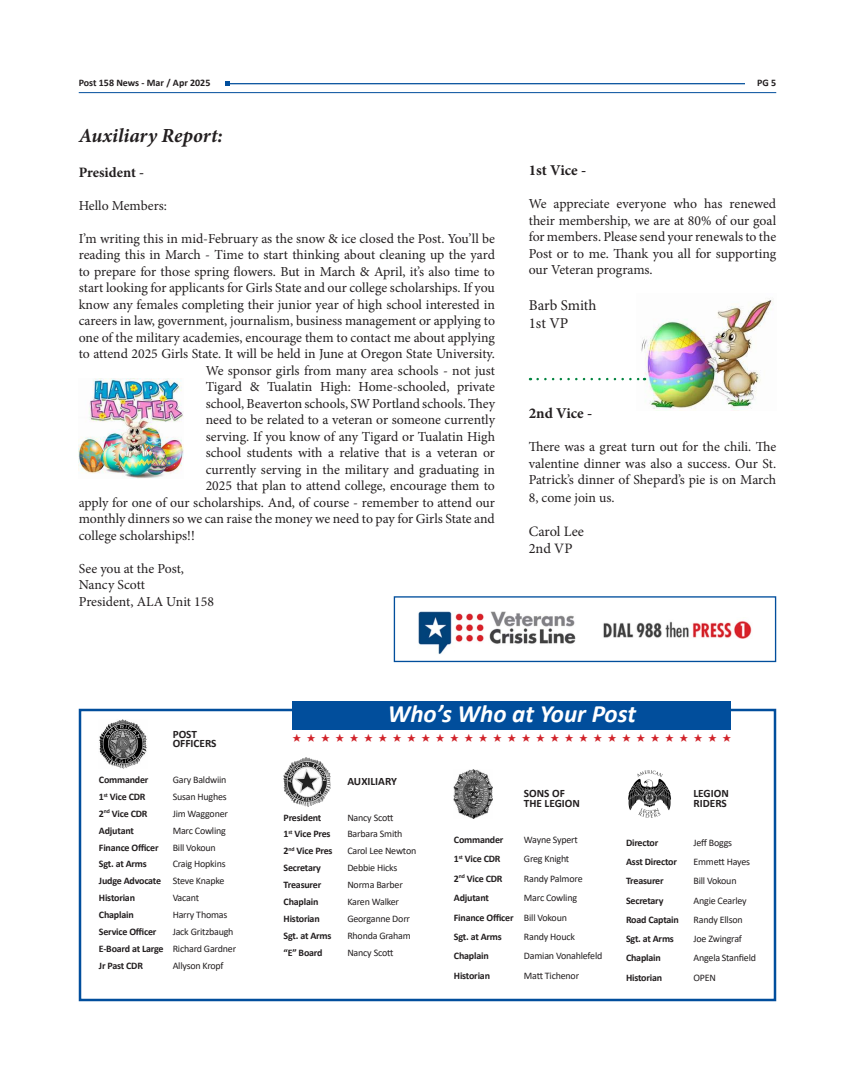
<style>
.page{position:relative;width:855px;height:1080px;background:#fff}
.page>*{position:absolute;margin:0;border:0;box-sizing:border-box;transform-origin:0 0}
.t1{font:italic 700 25px "Calibri";color:#fff}
.t2{font:italic 700 20px "Minion Pro";color:#231f20}
.t3{font:700 15px "Minion Pro";color:#231f20}
.t4{font:15px "Minion Pro";color:#231f20}
.t5{font:14.38px "Minion Pro";color:#231f20}
.t6{font:700 14.38px "Minion Pro";letter-spacing:-.005em;color:#231f20}
.t7{font:13.75px/16.5px "Minion Pro";letter-spacing:-.005em;color:#231f20;text-align:justify}
.t8{font:700 11.25px/10.6px "Calibri";color:#231f20}
.t9{font:700 10px "Calibri";letter-spacing:-.02em;color:#231f20}
.t10{font:10px "Calibri";letter-spacing:-.02em;color:#231f20}
.t11{font:10px "Zapf Dingbats IT Cby BT";color:#d1232a}
.t12{font:700 10px "Calibri";color:#231f20}
.s1{font-weight:400}
</style>
<div class="page">
<hr style="left:228px;top:83px;width:517px;height:1px;background:#014e9c">
<svg style="left:225px;top:81px;width:5px;height:5px"></svg>
<hr style="left:79px;top:92px;width:697px;height:1px;background:#014e9c">
<div style="left:79px;top:709px;width:697px;height:292px;border:2px solid #014e9c"></div>
<img style="left:99px;top:720px;width:48px;height:48px">
<img style="left:284px;top:758px;width:47px;height:48px">
<img style="left:454px;top:770px;width:38px;height:48px">
<img style="left:628px;top:770px;width:43px;height:48px">
<div style="left:292px;top:701px;width:439px;height:29px;background:#014e9c"></div>
<div style="left:394px;top:596px;width:382px;height:66px;border:1px solid #014e9c"></div>
<img style="left:418px;top:611px;width:158px;height:44px">
<img style="left:603px;top:621px;width:149px;height:17px">
<img style="left:637px;top:300px;width:137px;height:111px">
<img style="left:79px;top:378px;width:104px;height:100px">
<svg style="left:538px;top:378px;width:107px;height:2px"></svg>
<p class="t12" style="left:79px;top:76px;width:133px">Post 158 News - Mar / Apr 2025</p>
<p class="t9" style="left:757px;top:76px;width:21px">PG 5</p>
<p class="t2" style="left:79px;top:122px;width:145px">Auxiliary Report:</p>
<p class="t6" style="left:79px;top:162px;width:67px">President -</p>
<p class="t7" style="left:79px;top:197px;width:90px">Hello Members:</p>
<p class="t7" style="left:79px;top:230px;width:418px">I’m writing this in mid-February as the snow &amp; ice closed the Post. You’ll be</p>
<p class="t7" style="left:79px;top:247px;width:418px">reading this in March - Time to start thinking about cleaning up the yard</p>
<p class="t7" style="left:79px;top:263px;width:418px">to prepare for those spring flowers. But in March &amp; April, it’s also time to</p>
<p class="t7" style="left:79px;top:280px;width:418px">start looking for applicants for Girls State and our college scholarships. If you</p>
<p class="t7" style="left:79px;top:296px;width:418px">know any females completing their junior year of high school interested in</p>
<p class="t7" style="left:79px;top:313px;width:418px">careers in law, government, journalism, business management or applying to</p>
<p class="t7" style="left:79px;top:329px;width:418px">one of the military academies, encourage them to contact me about applying</p>
<p class="t7" style="left:79px;top:346px;width:418px">to attend 2025 Girls State. It will be held in June at Oregon State University.</p>
<p class="t7" style="left:206px;top:362px;width:291px">We sponsor girls from many area schools - not just</p>
<p class="t7" style="left:206px;top:379px;width:291px">Tigard &amp; Tualatin High: Home-schooled, private</p>
<p class="t7" style="left:206px;top:395px;width:291px">school, Beaverton schools, SW Portland schools. They</p>
<p class="t7" style="left:206px;top:412px;width:291px">need to be related to a veteran or someone currently</p>
<p class="t7" style="left:206px;top:428px;width:291px">serving. If you know of any Tigard or Tualatin High</p>
<p class="t7" style="left:206px;top:445px;width:291px">school students with a relative that is a veteran or</p>
<p class="t7" style="left:206px;top:461px;width:291px">currently serving in the military and graduating in</p>
<p class="t7" style="left:206px;top:478px;width:291px">2025 that plan to attend college, encourage them to</p>
<p class="t7" style="left:79px;top:494px;width:418px">apply for one of our scholarships. And, of course - remember to attend our</p>
<p class="t7" style="left:79px;top:511px;width:418px">monthly dinners so we can raise the money we need to pay for Girls State and</p>
<p class="t7" style="left:79px;top:527px;width:118px">college scholarships!!</p>
<p class="t7" style="left:79px;top:560px;width:107px">See you at the Post,</p>
<p class="t7" style="left:79px;top:577px;width:68px">Nancy Scott</p>
<p class="t7" style="left:79px;top:593px;width:137px">President, ALA Unit 158</p>
<p class="t3" style="left:529px;top:159px;width:59px">1st Vice -</p>
<p class="t7" style="left:529px;top:196px;width:249px">We appreciate everyone who has renewed their membership, we are at 80% of our goal for members. Please send your renewals to the Post or to me. Thank you all for supporting our Veteran programs.</p>
<p class="t4" style="left:529px;top:295px;width:69px">Barb Smith</p>
<p class="t4" style="left:529px;top:313px;width:41px">1st VP</p>
<p class="t3" style="left:529px;top:402px;width:65px">2nd Vice -</p>
<p class="t7" style="left:529px;top:439px;width:249px">There was a great turn out for the chili. The valentine dinner was also a success. Our St.<br>Patrick’s dinner of Shepard’s pie is on March 8, come join us.</p>
<p class="t5" style="left:529px;top:522px;width:57px">Carol Lee</p>
<p class="t5" style="left:529px;top:539px;width:45px">2nd VP</p>
<p class="t8" style="left:173px;top:729px;width:26px">POST</p>
<p class="t8" style="left:173px;top:738px;width:45px">OFFICERS</p>
<p class="t9" style="left:99px;top:773px;width:51px">Commander</p>
<p class="t10" style="left:173px;top:773px;width:55px">Gary Baldwiin</p>
<p class="t9" style="left:99px;top:790px;width:48px">1<sup>st</sup> Vice CDR</p>
<p class="t10" style="left:173px;top:790px;width:56px">Susan Hughes</p>
<p class="t9" style="left:99px;top:806px;width:50px">2<sup>nd</sup> Vice CDR</p>
<p class="t10" style="left:173px;top:807px;width:57px">Jim Waggoner</p>
<p class="t9" style="left:99px;top:823px;width:36px">Adjutant</p>
<p class="t10" style="left:173px;top:823px;width:55px">Marc Cowling</p>
<p class="t9" style="left:99px;top:840px;width:61px">Finance Officer</p>
<p class="t10" style="left:173px;top:840px;width:45px">Bill Vokoun</p>
<p class="t9" style="left:99px;top:857px;width:49px">Sgt. at Arms</p>
<p class="t10" style="left:173px;top:857px;width:55px">Craig Hopkins</p>
<p class="t9" style="left:99px;top:874px;width:127px">Judge Advocate <span class="s1">Steve Knapke</span></p>
<p class="t9" style="left:99px;top:891px;width:38px">Historian</p>
<p class="t10" style="left:173px;top:891px;width:28px">Vacant</p>
<p class="t9" style="left:99px;top:908px;width:36px">Chaplain</p>
<p class="t10" style="left:173px;top:908px;width:56px">Harry Thomas</p>
<p class="t9" style="left:99px;top:925px;width:59px">Service Officer</p>
<p class="t10" style="left:173px;top:925px;width:62px">Jack Gritzbaugh</p>
<p class="t9" style="left:99px;top:941px;width:139px">E-Board at Large <span class="s1">Richard Gardner</span></p>
<p class="t9" style="left:99px;top:958px;width:46px">Jr Past CDR</p>
<p class="t10" style="left:173px;top:958px;width:52px">Allyson Kropf</p>
<p class="t1" style="left:388px;top:696px;width:250px">Who’s Who at Your Post</p>
<p class="t11" style="left:292px;top:733px;width:440px">★★★★★★★★★★★★★★★★★★★★★★★★★★★★★★★</p>
<p class="t8" style="left:347px;top:776px;width:51px">AUXILIARY</p>
<p class="t9" style="left:284px;top:810px;width:39px">President</p>
<p class="t10" style="left:347px;top:810px;width:48px">Nancy Scott</p>
<p class="t9" style="left:284px;top:827px;width:48px">1<sup>st</sup> Vice Pres</p>
<p class="t10" style="left:347px;top:827px;width:57px">Barbara Smith</p>
<p class="t9" style="left:284px;top:844px;width:50px">2<sup>nd</sup> Vice Pres</p>
<p class="t10" style="left:347px;top:844px;width:70px">Carol Lee Newton</p>
<p class="t9" style="left:284px;top:861px;width:39px">Secretary</p>
<p class="t10" style="left:347px;top:861px;width:52px">Debbie Hicks</p>
<p class="t9" style="left:284px;top:878px;width:39px">Treasurer</p>
<p class="t10" style="left:347px;top:878px;width:57px">Norma Barber</p>
<p class="t9" style="left:284px;top:895px;width:36px">Chaplain</p>
<p class="t10" style="left:347px;top:895px;width:53px">Karen Walker</p>
<p class="t9" style="left:284px;top:911px;width:38px">Historian</p>
<p class="t10" style="left:347px;top:912px;width:64px">Georganne Dorr</p>
<p class="t9" style="left:284px;top:928px;width:49px">Sgt. at Arms</p>
<p class="t10" style="left:347px;top:928px;width:65px">Rhonda Graham</p>
<p class="t9" style="left:284px;top:945px;width:40px">“E” Board</p>
<p class="t10" style="left:347px;top:945px;width:48px">Nancy Scott</p>
<p class="t8" style="left:524px;top:788px;width:42px">SONS OF</p>
<p class="t8" style="left:524px;top:798px;width:57px">THE LEGION</p>
<p class="t9" style="left:454px;top:833px;width:51px">Commander</p>
<p class="t10" style="left:524px;top:833px;width:56px">Wayne Sypert</p>
<p class="t9" style="left:454px;top:852px;width:48px">1<sup>st</sup> Vice CDR</p>
<p class="t10" style="left:524px;top:852px;width:47px">Greg Knight</p>
<p class="t9" style="left:454px;top:871px;width:50px">2<sup>nd</sup> Vice CDR</p>
<p class="t10" style="left:524px;top:872px;width:60px">Randy Palmore</p>
<p class="t9" style="left:454px;top:891px;width:36px">Adjutant</p>
<p class="t10" style="left:524px;top:891px;width:55px">Marc Cowling</p>
<p class="t9" style="left:454px;top:910px;width:115px">Finance Officer <span class="s1">Bill Vokoun</span></p>
<p class="t9" style="left:454px;top:930px;width:49px">Sgt. at Arms</p>
<p class="t10" style="left:524px;top:930px;width:53px">Randy Houck</p>
<p class="t9" style="left:454px;top:949px;width:36px">Chaplain</p>
<p class="t10" style="left:524px;top:949px;width:80px">Damian Vonahlefeld</p>
<p class="t9" style="left:454px;top:968px;width:38px">Historian</p>
<p class="t10" style="left:524px;top:968px;width:57px">Matt Tichenor</p>
<p class="t8" style="left:694px;top:788px;width:37px">LEGION<br>RIDERS</p>
<p class="t9" style="left:626px;top:835px;width:34px">Director</p>
<p class="t10" style="left:694px;top:835px;width:40px">Jeff Boggs</p>
<p class="t9" style="left:626px;top:855px;width:52px">Asst Director</p>
<p class="t10" style="left:694px;top:855px;width:58px">Emmett Hayes</p>
<p class="t9" style="left:626px;top:874px;width:39px">Treasurer</p>
<p class="t10" style="left:694px;top:874px;width:45px">Bill Vokoun</p>
<p class="t9" style="left:626px;top:893px;width:39px">Secretary</p>
<p class="t10" style="left:694px;top:893px;width:55px">Angie Cearley</p>
<p class="t9" style="left:626px;top:913px;width:54px">Road Captain</p>
<p class="t10" style="left:694px;top:913px;width:51px">Randy Ellson</p>
<p class="t9" style="left:626px;top:931px;width:49px">Sgt. at Arms</p>
<p class="t10" style="left:694px;top:932px;width:50px">Joe Zwingraf</p>
<p class="t9" style="left:626px;top:951px;width:36px">Chaplain</p>
<p class="t10" style="left:694px;top:951px;width:64px">Angela Stanfield</p>
<p class="t9" style="left:626px;top:970px;width:38px">Historian</p>
<p class="t10" style="left:694px;top:970px;width:24px">OPEN</p>
</div>
